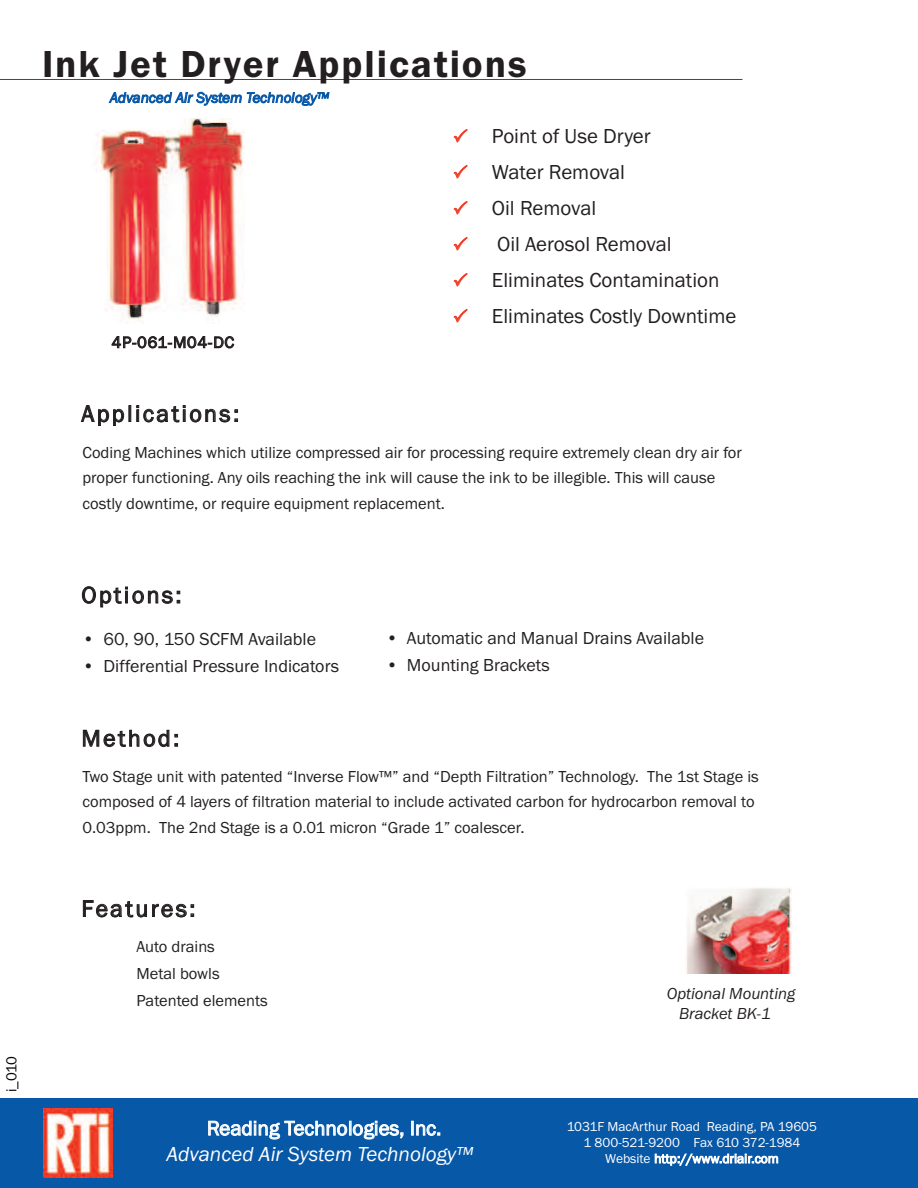
<style>
.page{position:relative;width:918px;height:1188px;background:#fff}
.page>*{position:absolute;margin:0;border:0;box-sizing:border-box;transform-origin:0 0}
.t1{font:600 39px "Franklin Gothic";letter-spacing:.05em;color:#231f20}
.t2{font:24px "Franklin Gothic";letter-spacing:.1em;color:#231f20}
.t3{font:21px/36px "Franklin Gothic";color:#231f20}
.t4{font:italic 21px "Franklin Gothic";color:#fff}
.t5{font:21px "Franklin Gothic";letter-spacing:-.005em;color:#fff}
.t6{font:18px "Franklin Gothic";color:#231f20}
.t7{font:16.5px/25.5px "Franklin Gothic";color:#231f20}
.t8{font:italic 16.5px/19.8px "Franklin Gothic";color:#231f20}
.t9{font:16.5px "Franklin Gothic";letter-spacing:.045em;color:#231f20}
.t10{font:italic 15px "Franklin Gothic";color:#0858a8}
.t11{font:15px "Franklin Gothic";color:#000}
.t12{font:13.5px/16.2px "Franklin Gothic";color:#fff;text-align:center}
</style>
<div class="page">
<hr style="left:0;top:79px;width:742px;height:1px;background:#0858a8">
<div style="left:0;top:1098px;width:918px;height:89px;background:#0858a8"></div>
<img style="left:43px;top:1108px;width:69px;height:70px">
<img style="left:96px;top:118px;width:149px;height:206px">
<img style="left:686px;top:888px;width:106px;height:86px">
<h1 class="t1" style="left:42px;top:41px;width:486px">Ink Jet Dryer Applications</h1>
<p class="t10" style="left:110px;top:89px;width:220px">Advanced Air System Technology™</p>
<p class="t9" style="left:112px;top:332px;width:124px">4P-061-M04-DC</p>
<h2 class="t2" style="left:81px;top:399px;width:159px">Applications:</h2>
<p class="t3" style="left:492px;top:118px;width:246px">Point of Use Dryer<br>Water Removal<br>Oil Removal<br>Oil Aerosol Removal<br>Eliminates Contamination<br>Eliminates Costly Downtime</p>
<p class="t7" style="left:82px;top:439px;width:661px">Coding Machines which utilize compressed air for processing require extremely clean dry air for proper functioning. Any oils reaching the ink will cause the ink to be illegible. This will cause costly downtime, or require equipment replacement.</p>
<p class="t11" style="left:3px;top:1092px;width:38px;rotate:-90deg">i_010</p>
<h2 class="t2" style="left:81px;top:581px;width:102px">Options:</h2>
<p class="t6" style="left:82px;top:628px;width:235px">• 60, 90, 150 SCFM Available</p>
<p class="t6" style="left:83px;top:655px;width:258px">• Differential Pressure Indicators</p>
<h2 class="t2" style="left:81px;top:724px;width:99px">Method:</h2>
<p class="t6" style="left:386px;top:627px;width:320px">• Automatic and Manual Drains Available</p>
<p class="t6" style="left:386px;top:654px;width:165px">• Mounting Brackets</p>
<p class="t7" style="left:82px;top:763px;width:678px">Two Stage unit with patented “Inverse Flow™” and “Depth Filtration” Technology. The 1st Stage is composed of 4 layers of filtration material to include activated carbon for hydrocarbon removal to<br>0.03ppm. The 2nd Stage is a 0.01 micron “Grade 1” coalescer.</p>
<h2 class="t2" style="left:81px;top:894px;width:115px">Features:</h2>
<p class="t7" style="left:136px;top:933px;width:133px;line-height:27px">Auto drains<br>Metal bowls<br>Patented elements</p>
<p class="t5" style="left:207px;top:1116px;width:236px">Reading Technologies, Inc.</p>
<p class="t4" style="left:167px;top:1141px;width:308px">Advanced Air System Technology™</p>
<p class="t8" style="left:679px;top:984px;width:118px;text-indent:-12px">Optional Mounting<br>Bracket BK-1</p>
<p class="t12" style="left:567px;top:1118px;width:252px">1031F MacArthur Road Reading, PA 19605<br>1 800-521-9200 Fax 610 372-1984<br>Website http://www.driair.com</p>
</div>
